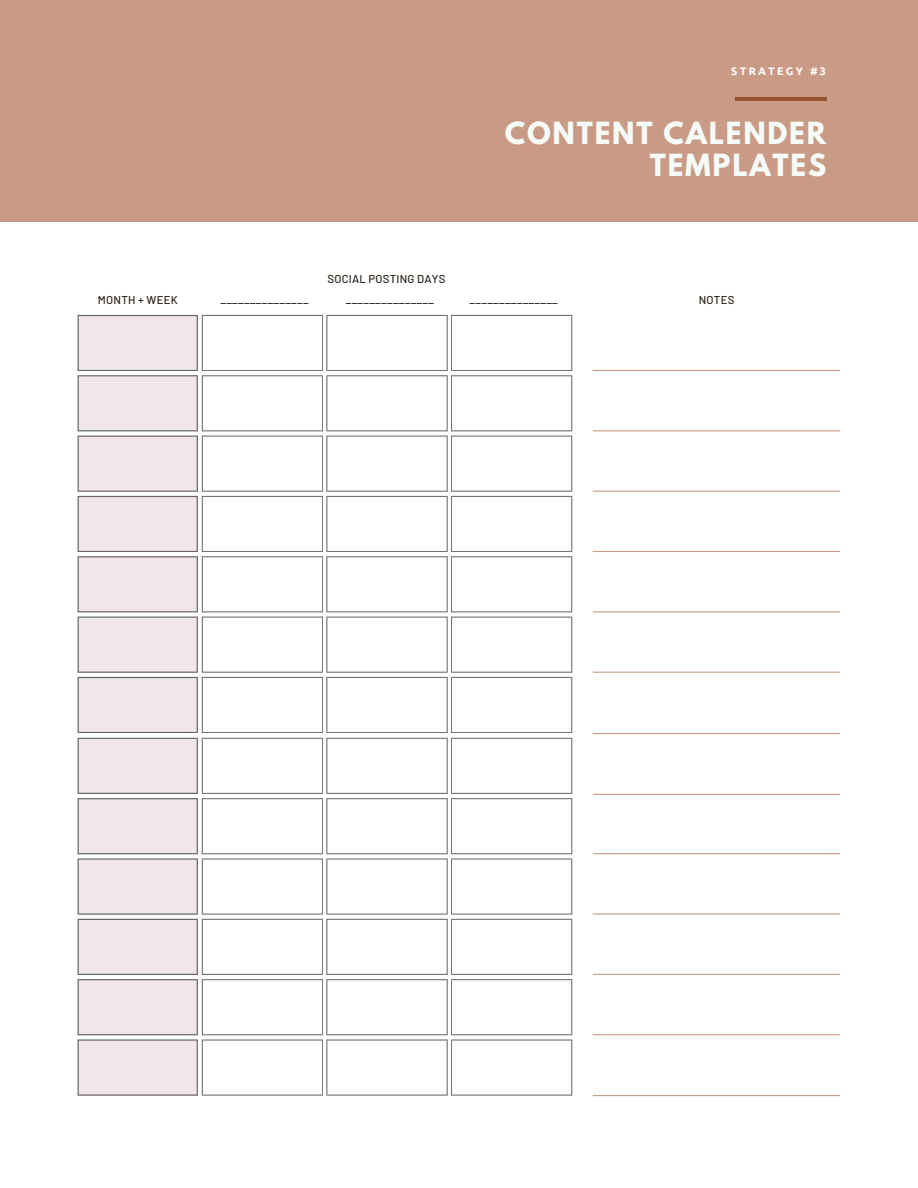
<style>
.page{position:relative;width:918px;height:1188px;background:#c99b87}
.page>*{position:absolute;margin:0;border:0;box-sizing:border-box;transform-origin:0 0}
.t1{font:700 27px/32.1px "League Spartan";letter-spacing:.065em;color:#f5fbf6;text-align:right}
.t2{font:500 11.4px "Barlow";letter-spacing:.02em;color:#2c241a}
.t3{font:700 10.95px "Ubuntu";letter-spacing:.2em;color:#fffefd}
</style>
<div class="page">
<hr style="left:735px;top:97px;width:91px;height:4px;background:#94532c">
<div style="left:0;top:223px;width:918px;height:965px;background:#fff"></div>
<svg style="left:78px;top:315px;width:494px;height:781px"></svg>
<hr style="left:593px;top:370px;width:247px;height:1px;background:#c99b87">
<hr style="left:593px;top:430px;width:247px;height:1px;background:#c99b87">
<hr style="left:593px;top:491px;width:247px;height:1px;background:#c99b87">
<hr style="left:593px;top:551px;width:247px;height:1px;background:#c99b87">
<hr style="left:593px;top:611px;width:247px;height:1px;background:#c99b87">
<hr style="left:593px;top:672px;width:247px;height:1px;background:#c99b87">
<hr style="left:593px;top:733px;width:247px;height:1px;background:#c99b87">
<hr style="left:593px;top:794px;width:247px;height:1px;background:#c99b87">
<hr style="left:593px;top:853px;width:247px;height:1px;background:#c99b87">
<hr style="left:593px;top:913px;width:247px;height:2px;background:#c99b87">
<hr style="left:593px;top:974px;width:247px;height:1px;background:#c99b87">
<hr style="left:593px;top:1034px;width:247px;height:1px;background:#c99b87">
<hr style="left:593px;top:1095px;width:247px;height:1px;background:#c99b87">
<p class="t3" style="left:731px;top:65px;width:96px">STRATEGY #3</p>
<p class="t2" style="left:327px;top:272px;width:120px">SOCIAL POSTING DAYS</p>
<h1 class="t1" style="left:505px;top:120px;width:323px">CONTENT CALENDER<br>TEMPLATES</h1>
<p class="t2" style="left:98px;top:293px;width:81px">MONTH + WEEK</p>
<p class="t2" style="left:221px;top:293px;width:90px">_______________</p>
<p class="t2" style="left:346px;top:293px;width:90px">_______________</p>
<p class="t2" style="left:470px;top:293px;width:90px">_______________</p>
<p class="t2" style="left:699px;top:293px;width:37px">NOTES</p>
</div>
